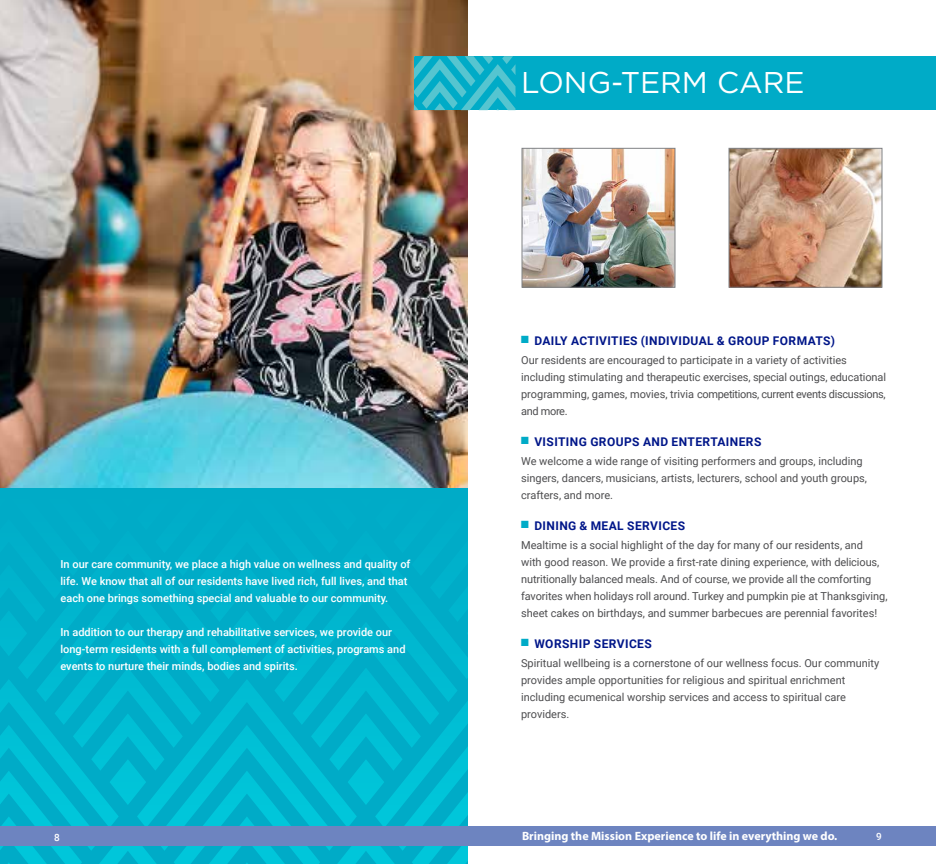
<style>
.page{position:relative;width:936px;height:864px;background:#fff}
.page>*{position:absolute;margin:0;border:0;box-sizing:border-box;transform-origin:0 0}
.t1{font:30px "Gotham";color:#fff}
.t2{font:700 12px "Roboto";letter-spacing:.035em;color:#001689}
.t3{font:700 12px "Myriad Pro";color:#fff}
.t4{font:11px/17px "Roboto";color:#4d4d4f}
.t5{font:500 11px/17px "Roboto";color:#fff}
.t6{font:500 10px "Roboto";color:#fff}
</style>
<div class="page">
<img style="left:0;top:0;width:468px;height:864px">
<div style="left:414px;top:56px;width:522px;height:54px;background:#00abc7"></div>
<svg style="left:414px;top:56px;width:102px;height:54px"></svg>
<img style="left:731px;top:150px;width:149px;height:136px">
<div style="left:729px;top:148px;width:153px;height:140px;border:1px solid #808285"></div>
<img style="left:524px;top:150px;width:149px;height:136px">
<div style="left:522px;top:148px;width:153px;height:140px;border:1px solid #808285"></div>
<div style="left:0;top:827px;width:936px;height:19px;background:#6d84c0"></div>
<p class="t5" style="left:60px;top:556px;width:352px">In our care community, we place a high value on wellness and quality of life. We know that all of our residents have lived rich, full lives, and that each one brings something special and valuable to our community.</p>
<p class="t5" style="left:60px;top:624px;width:347px">In addition to our therapy and rehabilitative services, we provide our long-term residents with a full complement of activities, programs and events to nurture their minds, bodies and spirits.</p>
<h1 class="t1" style="left:521px;top:63px;width:285px">LONG-TERM CARE</h1>
<p class="t2" style="left:521px;top:332px;width:315px"><sup>N</sup> DAILY ACTIVITIES (INDIVIDUAL &amp; GROUP FORMATS)</p>
<p class="t4" style="left:521px;top:351px;width:366px">Our residents are encouraged to participate in a variety of activities including stimulating and therapeutic exercises, special outings, educational programming, games, movies, trivia competitions, current events discussions, and more.</p>
<p class="t2" style="left:521px;top:433px;width:242px"><sup>N</sup> VISITING GROUPS AND ENTERTAINERS</p>
<p class="t4" style="left:521px;top:452px;width:347px">We welcome a wide range of visiting performers and groups, including singers, dancers, musicians, artists, lecturers, school and youth groups, crafters, and more.</p>
<p class="t2" style="left:521px;top:517px;width:166px"><sup>N</sup> DINING &amp; MEAL SERVICES</p>
<p class="t4" style="left:521px;top:536px;width:368px">Mealtime is a social highlight of the day for many of our residents, and<br>with good reason. We provide a first-rate dining experience, with delicious, nutritionally balanced meals. And of course, we provide all the comforting favorites when holidays roll around. Turkey and pumpkin pie at Thanksgiving, sheet cakes on birthdays, and summer barbecues are perennial favorites!</p>
<p class="t2" style="left:521px;top:635px;width:132px"><sup>N</sup> WORSHIP SERVICES</p>
<p class="t4" style="left:521px;top:654px;width:360px">Spiritual wellbeing is a cornerstone of our wellness focus. Our community provides ample opportunities for religious and spiritual enrichment including ecumenical worship services and access to spiritual care providers.</p>
<p class="t6" style="left:54px;top:830px;width:7px">8</p>
<p class="t3" style="left:522px;top:828px;width:317px">Bringing the Mission Experience to life in everything we do.</p>
<p class="t6" style="left:876px;top:829px;width:7px">9</p>
</div>
